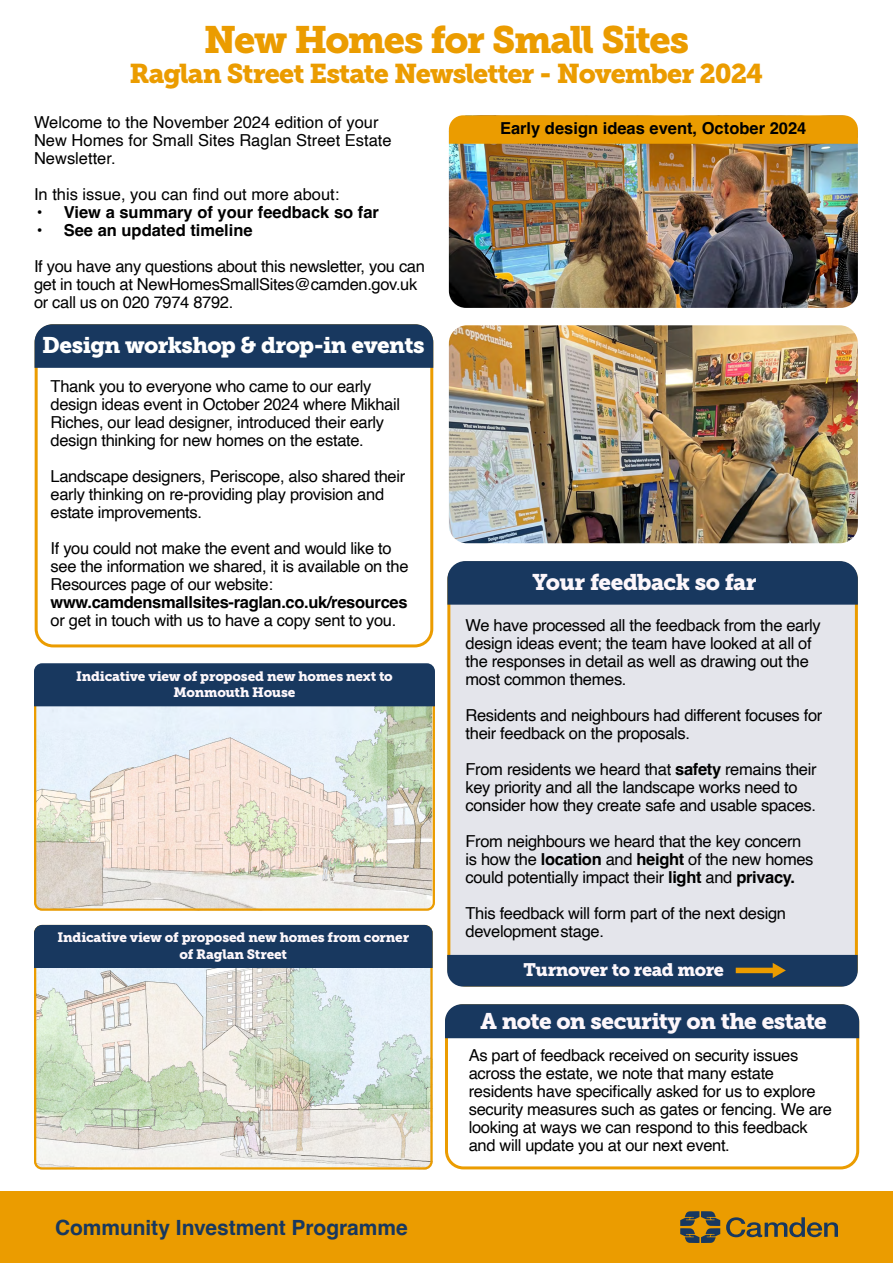
<style>
.page{position:relative;width:893px;height:1263px;background:#fff}
.page>*{position:absolute;margin:0;border:0;box-sizing:border-box;transform-origin:0 0}
.t1{font:37.95px "Museo Slab 900";letter-spacing:-.04em;color:#eb9c00}
.t2{font:27px "Museo Slab 900";letter-spacing:-.035em;color:#eb9c00}
.t3{font:22.5px "Museo Slab 900";letter-spacing:-.025em;color:#fdf7fb}
.t4{font:22.5px "Museo Slab 900";letter-spacing:-.025em;color:#fff}
.t5{font:700 21px "Helvetica";color:#18385f}
.t6{font:18px "Museo Slab 900";letter-spacing:-.025em;color:#fdf7fb}
.t7{font:16.5px/18px "Helvetica";letter-spacing:-.02em;color:#000}
.t8{font:16.5px/18px "Helvetica";color:#000}
.t9{font:700 16.5px "Helvetica";color:#000}
.t10{font:700 16.5px "Helvetica";letter-spacing:-.02em;color:#000}
.t11{font:13.5px/16.2px "Museo Slab 900";letter-spacing:-.015em;color:#fdf7fb;text-align:center}
.s1{font-weight:700}
</style>
<div class="page">
<img style="left:449px;top:144px;width:409px;height:164px">
<div style="left:0;top:1191px;width:893px;height:72px;background:#eb9c00"></div>
<svg style="left:726px;top:1217px;width:112px;height:20px"></svg>
<svg style="left:680px;top:1211px;width:40px;height:32px"></svg>
<img style="left:37px;top:706px;width:395px;height:202px">
<div style="left:34px;top:672px;width:401px;height:239px;border:2px solid #eb9c00;border-radius:7px"></div>
<img style="left:35px;top:968px;width:397px;height:201px">
<div style="left:34px;top:925px;width:399px;height:244px;border:2px solid #eb9c00;border-radius:7px"></div>
<div style="left:34px;top:663px;width:401px;height:43px;background:#18385f"></div>
<div style="left:34px;top:925px;width:399px;height:43px;background:#18385f"></div>
<img style="left:449px;top:325px;width:409px;height:218px">
<svg style="left:449px;top:115px;width:409px;height:29px;background:#e99d05"></svg>
<div style="left:449px;top:563px;width:407px;height:422px;background:#e4e5eb;border-radius:17px"></div>
<div style="left:447px;top:561px;width:411px;height:44px;background:#18385f"></div>
<div style="left:445px;top:1004px;width:414px;height:165px;border:3px solid #eb9c00;border-radius:17px"></div>
<div style="left:447px;top:955px;width:411px;height:31px;background:#18385f"></div>
<div style="left:35px;top:324px;width:398px;height:323px;border:3px solid #eb9c00;border-radius:17px"></div>
<div style="left:35px;top:324px;width:398px;height:44px;background:#18385f"></div>
<div style="left:445px;top:1004px;width:414px;height:34px;background:#18385f"></div>
<h1 class="t1" style="left:204px;top:18px;width:487px">New Homes for Small Sites</h1>
<h2 class="t2" style="left:130px;top:58px;width:635px">Raglan Street Estate Newsletter - November 2024</h2>
<p class="t8" style="left:34px;top:113px;width:359px">Welcome to the November 2024 edition of your<br>New Homes for Small Sites Raglan Street Estate<br>Newsletter.</p>
<p class="t8" style="left:34px;top:185px;width:307px">In this issue, you can find out more about:</p>
<p class="t9" style="left:37px;top:202px;width:344px">• View a summary of your feedback so far</p>
<p class="t9" style="left:37px;top:220px;width:217px">• See an updated timeline</p>
<p class="t7" style="left:34px;top:257px;width:392px">If you have any questions about this newsletter, you can get in touch at NewHomesSmallSites@camden.gov.uk or call us on 020 7974 8792.</p>
<h3 class="t4" style="left:42px;top:332px;width:384px">Design workshop &amp; drop-in events</h3>
<p class="t7" style="left:51px;top:377px;width:351px">Thank you to everyone who came to our early design ideas event in October 2024 where Mikhail Riches, our lead designer, introduced their early design thinking for new homes on the estate.</p>
<p class="t7" style="left:51px;top:467px;width:356px">Landscape designers, Periscope, also shared their early thinking on re-providing play provision and estate improvements.</p>
<p class="t7" style="left:51px;top:539px;width:359px">If you could not make the event and would like to see the information we shared, it is available on the<br>Resources page of our website:</p>
<p class="t10" style="left:51px;top:592px;width:358px">www.camdensmallsites-raglan.co.uk/resources</p>
<p class="t7" style="left:51px;top:611px;width:347px">or get in touch with us to have a copy sent to you.</p>
<p class="t11" style="left:76px;top:668px;width:318px">Indicative view of proposed new homes next to<br>Monmouth House</p>
<p class="t11" style="left:58px;top:930px;width:353px">Indicative view of proposed new homes from corner of Raglan Street</p>
<p class="t5" style="left:55px;top:1214px;width:354px">Community Investment Programme</p>
<p class="t9" style="left:500px;top:118px;width:308px">Early design ideas event, October 2024</p>
<h3 class="t3" style="left:533px;top:569px;width:225px">Your feedback so far</h3>
<p class="t7" style="left:466px;top:616px;width:357px">We have processed all the feedback from the early design ideas event; the team have looked at all of the responses in detail as well as drawing out the most common themes.</p>
<p class="t7" style="left:466px;top:706px;width:358px">Residents and neighbours had different focuses for their feedback on the proposals.</p>
<p class="t7" style="left:466px;top:760px;width:352px">From residents we heard that <span class="s1">safety</span> remains their key priority and all the landscape works need to consider how they create safe and usable spaces.</p>
<p class="t7" style="left:466px;top:832px;width:349px">From neighbours we heard that the key concern is how the <span class="s1">location</span> and <span class="s1">height</span> of the new homes could potentially impact their <span class="s1">light</span> and <span class="s1">privacy.</span></p>
<p class="t7" style="left:466px;top:904px;width:322px">This feedback will form part of the next design development stage.</p>
<p class="t6" style="left:523px;top:959px;width:202px">Turnover to read more</p>
<h3 class="t3" style="left:480px;top:1008px;width:348px">A note on security on the estate</h3>
<p class="t7" style="left:469px;top:1047px;width:365px">As part of feedback received on security issues across the estate, we note that many estate residents have specifically asked for us to explore security measures such as gates or fencing. We are looking at ways we can respond to this feedback and will update you at our next event.</p>
</div>
